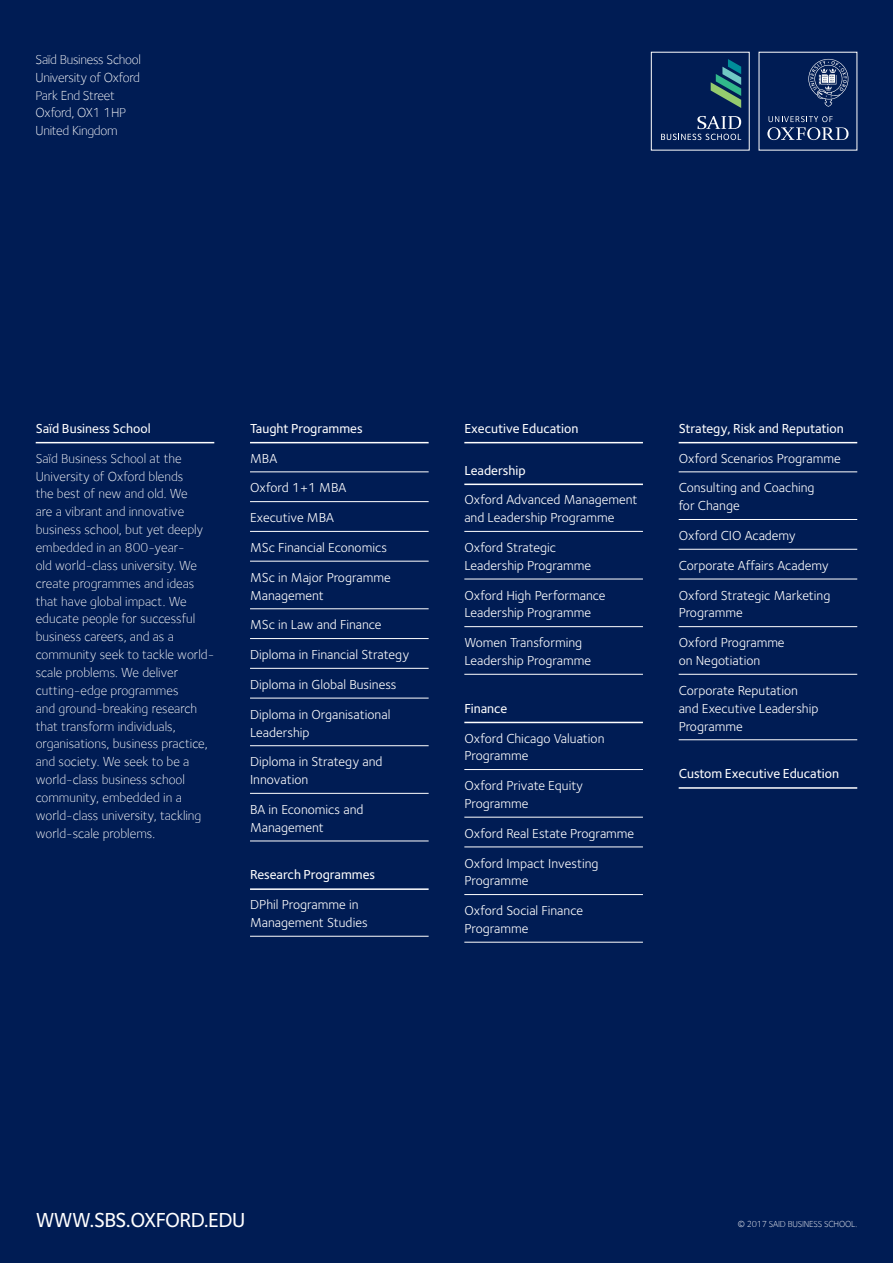
<style>
.page{position:relative;width:893px;height:1263px;background:#001c54}
.page>*{position:absolute;margin:0;border:0;box-sizing:border-box;transform-origin:0 0}
.t1{font:500 21px "Foundry Sterling";letter-spacing:-.03em;color:#fff}
.t2{font:13.5px/17.9px "Foundry Sterling";color:#fff}
.t3{font:300 13.5px/17.9px "Foundry Sterling";color:#fff}
.t4{font:500 13.5px "Foundry Sterling";color:#fff}
.t5{font:300 13.5px/17.9px "Foundry Sterling";letter-spacing:-.02em;color:#fff}
.t6{font:300 9px "Foundry Sterling";letter-spacing:-.02em;color:#fff}
</style>
<div class="page">
<svg style="left:767px;top:116px;width:81px;height:24px"></svg>
<svg style="left:808px;top:59px;width:40px;height:48px"></svg>
<svg style="left:661px;top:116px;width:80px;height:24px"></svg>
<svg style="left:711px;top:59px;width:30px;height:49px"></svg>
<hr style="left:36px;top:442px;width:178px;height:1px;background:#fff">
<hr style="left:250px;top:442px;width:179px;height:1px;background:#fff">
<hr style="left:250px;top:472px;width:179px;height:1px;background:#fff">
<hr style="left:250px;top:501px;width:179px;height:1px;background:#fff">
<hr style="left:250px;top:531px;width:179px;height:1px;background:#fff">
<hr style="left:250px;top:561px;width:179px;height:1px;background:#fff">
<hr style="left:250px;top:608px;width:179px;height:1px;background:#fff">
<hr style="left:250px;top:638px;width:179px;height:1px;background:#fff">
<hr style="left:250px;top:668px;width:179px;height:1px;background:#fff">
<hr style="left:250px;top:698px;width:179px;height:1px;background:#fff">
<hr style="left:250px;top:745px;width:179px;height:1px;background:#fff">
<hr style="left:250px;top:793px;width:179px;height:1px;background:#fff">
<hr style="left:250px;top:841px;width:179px;height:1px;background:#fff">
<hr style="left:250px;top:888px;width:179px;height:2px;background:#fff">
<hr style="left:250px;top:936px;width:179px;height:1px;background:#fff">
<hr style="left:464px;top:442px;width:179px;height:1px;background:#fff">
<hr style="left:464px;top:484px;width:179px;height:1px;background:#fff">
<hr style="left:464px;top:531px;width:179px;height:1px;background:#fff">
<hr style="left:464px;top:579px;width:179px;height:1px;background:#fff">
<hr style="left:464px;top:626px;width:179px;height:1px;background:#fff">
<hr style="left:464px;top:674px;width:179px;height:1px;background:#fff">
<hr style="left:464px;top:722px;width:179px;height:1px;background:#fff">
<hr style="left:464px;top:769px;width:179px;height:1px;background:#fff">
<hr style="left:464px;top:817px;width:179px;height:1px;background:#fff">
<hr style="left:464px;top:847px;width:179px;height:1px;background:#fff">
<hr style="left:464px;top:894px;width:179px;height:1px;background:#fff">
<hr style="left:464px;top:942px;width:179px;height:1px;background:#fff">
<hr style="left:679px;top:442px;width:178px;height:1px;background:#fff">
<hr style="left:679px;top:472px;width:178px;height:1px;background:#fff">
<hr style="left:679px;top:519px;width:178px;height:1px;background:#fff">
<hr style="left:679px;top:549px;width:178px;height:1px;background:#fff">
<hr style="left:679px;top:579px;width:178px;height:1px;background:#fff">
<hr style="left:679px;top:626px;width:178px;height:1px;background:#fff">
<hr style="left:679px;top:674px;width:178px;height:1px;background:#fff">
<hr style="left:679px;top:739px;width:178px;height:1px;background:#fff">
<hr style="left:679px;top:787px;width:178px;height:2px;background:#fff">
<p class="t5" style="left:36px;top:50px;width:107px">Saïd Business School<br>University of Oxford<br>Park End Street<br>Oxford, OX1 1HP<br>United Kingdom</p>
<p class="t4" style="left:36px;top:419px;width:117px">Saïd Business School</p>
<p class="t3" style="left:36px;top:449px;width:180px">Saïd Business School at the<br>University of Oxford blends<br>the best of new and old. We<br>are a vibrant and innovative business school, but yet deeply embedded in an 800-year-<br>old world-class university. We create programmes and ideas that have global impact. We educate people for successful business careers, and as a community seek to tackle world&shy;scale problems. We deliver cutting-edge programmes<br>and ground-breaking research that transform individuals, organisations, business practice, and society. We seek to be a world-class business school community, embedded in a world-class university, tackling world-scale problems.</p>
<p class="t4" style="left:250px;top:419px;width:114px">Taught Programmes</p>
<p class="t2" style="left:250px;top:449px;width:29px">MBA</p>
<p class="t2" style="left:250px;top:479px;width:98px">Oxford 1+1 MBA</p>
<p class="t2" style="left:250px;top:508px;width:86px">Executive MBA</p>
<p class="t2" style="left:250px;top:538px;width:139px">MSc Financial Economics</p>
<p class="t2" style="left:250px;top:568px;width:142px">MSc in Major Programme<br>Management</p>
<p class="t2" style="left:250px;top:615px;width:133px">MSc in Law and Finance</p>
<p class="t2" style="left:250px;top:645px;width:161px">Diploma in Financial Strategy</p>
<p class="t2" style="left:250px;top:675px;width:148px">Diploma in Global Business</p>
<p class="t2" style="left:250px;top:705px;width:142px">Diploma in Organisational<br>Leadership</p>
<p class="t2" style="left:250px;top:752px;width:134px">Diploma in Strategy and<br>Innovation</p>
<p class="t2" style="left:250px;top:800px;width:115px">BA in Economics and<br>Management</p>
<p class="t4" style="left:250px;top:865px;width:127px">Research Programmes</p>
<p class="t2" style="left:250px;top:895px;width:119px">DPhil Programme in<br>Management Studies</p>
<p class="t4" style="left:464px;top:419px;width:116px">Executive Education</p>
<p class="t4" style="left:464px;top:460px;width:63px">Leadership</p>
<p class="t2" style="left:464px;top:490px;width:175px">Oxford Advanced Management and Leadership Programme</p>
<p class="t2" style="left:464px;top:538px;width:128px">Oxford Strategic<br>Leadership Programme</p>
<p class="t2" style="left:464px;top:586px;width:143px">Oxford High Performance<br>Leadership Programme</p>
<p class="t2" style="left:464px;top:633px;width:128px">Women Transforming<br>Leadership Programme</p>
<p class="t4" style="left:464px;top:699px;width:44px">Finance</p>
<p class="t2" style="left:464px;top:729px;width:142px">Oxford Chicago Valuation<br>Programme</p>
<p class="t2" style="left:464px;top:776px;width:120px">Oxford Private Equity<br>Programme</p>
<p class="t2" style="left:464px;top:824px;width:171px">Oxford Real Estate Programme</p>
<p class="t2" style="left:464px;top:854px;width:136px">Oxford Impact Investing<br>Programme</p>
<p class="t2" style="left:464px;top:901px;width:120px">Oxford Social Finance<br>Programme</p>
<p class="t4" style="left:679px;top:419px;width:167px">Strategy, Risk and Reputation</p>
<p class="t2" style="left:679px;top:449px;width:163px">Oxford Scenarios Programme</p>
<p class="t2" style="left:679px;top:479px;width:137px">Consulting and Coaching for Change</p>
<p class="t2" style="left:679px;top:526px;width:119px">Oxford CIO Academy</p>
<p class="t2" style="left:679px;top:556px;width:151px">Corporate Affairs Academy</p>
<p class="t2" style="left:679px;top:586px;width:153px">Oxford Strategic Marketing<br>Programme</p>
<p class="t2" style="left:679px;top:633px;width:107px">Oxford Programme on Negotiation</p>
<p class="t2" style="left:679px;top:681px;width:141px">Corporate Reputation and Executive Leadership<br>Programme</p>
<p class="t4" style="left:679px;top:764px;width:162px">Custom Executive Education</p>
<h1 class="t1" style="left:36px;top:1205px;width:211px">WWW.SBS.OXFORD.EDU</h1>
<p class="t6" style="left:738px;top:1219px;width:121px">© 2017 SAID BUSINESS SCHOOL.</p>
</div>
